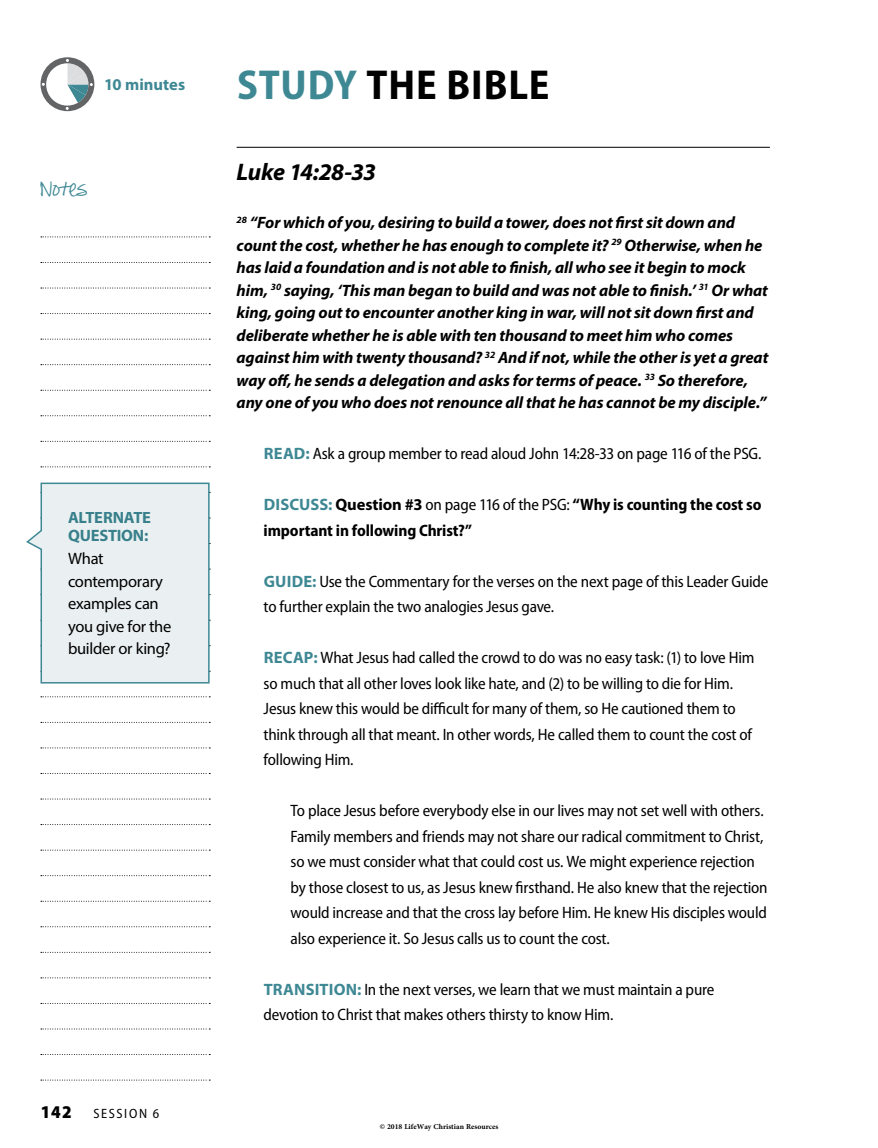
<style>
.page{position:relative;width:878px;height:1148px;background:#fff}
.page>*{position:absolute;margin:0;border:0;box-sizing:border-box;transform-origin:0 0}
.t1{font:700 semi-condensed 42px "Myriad Pro";letter-spacing:.02em;color:#000}
.t2{font:italic 700 24px "Myriad Pro";letter-spacing:-.025em;color:#000}
.t3{font:900 semi-condensed 18px "Myriad Pro";color:#000}
.t4{font:semi-condensed 16.5px/25.5px "Myriad Pro";letter-spacing:-.015em;color:#000}
.t5{font:italic 700 16.5px/22.5px "Myriad Pro";letter-spacing:-.005em;color:#000}
.t6{font:700 semi-condensed 16.5px/25.5px "Myriad Pro";letter-spacing:-.01em;color:#000}
.t7{font:16.5px/22.5px "Myriad Pro";letter-spacing:-.015em;color:#000}
.t8{font:700 16.5px/18px "Myriad Pro";letter-spacing:-.015em;color:#3e8894}
.t9{font:15px "Pea Alesa";letter-spacing:-.03em;color:#3e8894}
.t10{font:semi-condensed 13.5px "Myriad Pro";letter-spacing:.13em;color:#000}
.t11{font:700 10.5px "Adobe Arabic";color:#000}
.s1{color:#3e8894}
.s2{font-weight:700;font-stretch:normal;color:#3e8894}
.s3{font-stretch:normal;color:#3e8894}
.s4{font-stretch:normal}
.s5{font-weight:400}
</style>
<div class="page">
<svg style="left:41px;top:236px;width:169px;height:1px"></svg>
<svg style="left:41px;top:262px;width:169px;height:1px"></svg>
<svg style="left:41px;top:288px;width:169px;height:1px"></svg>
<svg style="left:41px;top:313px;width:169px;height:1px"></svg>
<svg style="left:41px;top:339px;width:169px;height:1px"></svg>
<svg style="left:41px;top:364px;width:169px;height:1px"></svg>
<svg style="left:41px;top:390px;width:169px;height:1px"></svg>
<svg style="left:41px;top:415px;width:169px;height:1px"></svg>
<svg style="left:41px;top:441px;width:169px;height:1px"></svg>
<svg style="left:41px;top:466px;width:169px;height:1px"></svg>
<svg style="left:41px;top:696px;width:169px;height:1px"></svg>
<svg style="left:41px;top:722px;width:169px;height:1px"></svg>
<svg style="left:41px;top:747px;width:169px;height:1px"></svg>
<svg style="left:41px;top:773px;width:169px;height:1px"></svg>
<svg style="left:41px;top:798px;width:169px;height:1px"></svg>
<svg style="left:41px;top:824px;width:169px;height:1px"></svg>
<svg style="left:41px;top:849px;width:169px;height:1px"></svg>
<svg style="left:41px;top:875px;width:169px;height:1px"></svg>
<svg style="left:41px;top:900px;width:169px;height:1px"></svg>
<svg style="left:41px;top:926px;width:169px;height:1px"></svg>
<svg style="left:41px;top:952px;width:169px;height:1px"></svg>
<svg style="left:41px;top:977px;width:169px;height:1px"></svg>
<svg style="left:41px;top:1003px;width:169px;height:1px"></svg>
<svg style="left:41px;top:1028px;width:169px;height:1px"></svg>
<svg style="left:41px;top:1054px;width:169px;height:1px"></svg>
<svg style="left:41px;top:1079px;width:169px;height:1px"></svg>
<svg style="left:26px;top:482px;width:184px;height:202px;background:#e6eeef"></svg>
<hr style="left:237px;top:147px;width:532px;height:1px;background:#000">
<svg style="left:40px;top:57px;width:54px;height:54px"></svg>
<p class="t8" style="left:104px;top:76px;width:83px">10 minutes</p>
<p class="t9" style="left:40px;top:187px;width:48px">Notes</p>
<p class="t8" style="left:68px;top:509px;width:84px">ALTERNATE<br>QUESTION:</p>
<p class="t7" style="left:68px;top:547px;width:105px">What contemporary examples can you give for the builder or king?</p>
<p class="t3" style="left:40px;top:1102px;width:33px">142</p>
<p class="t10" style="left:93px;top:1106px;width:67px">Sess ion 6</p>
<h1 class="t1" style="left:237px;top:61px;width:314px"><span class="s1">STUDY</span> THE BIBLE</h1>
<h2 class="t2" style="left:237px;top:159px;width:141px">Luke 14:28-33</h2>
<p class="t5" style="left:236px;top:211px;width:533px"><sup>28</sup> “For which of you, desiring to build a tower, does not first sit down and count the cost, whether he has enough to complete it? <sup>29</sup> Otherwise, when he has laid a foundation and is not able to finish, all who see it begin to mock him, <sup>30</sup> saying, ‘This man began to build and was not able to finish.’ <sup>31</sup> Or what king, going out to encounter another king in war, will not sit down first and deliberate whether he is able with ten thousand to meet him who comes against him with twenty thousand? <sup>32</sup> And if not, while the other is yet a great way off, he sends a delegation and asks for terms of peace. <sup>33</sup> So therefore, any one of you who does not renounce all that he has cannot be my disciple.”</p>
<p class="t4" style="left:264px;top:441px;width:499px"><span class="s2">READ:</span> Ask a group member to read aloud John 14:28-33 on page 116 of the PSG.</p>
<p class="t6" style="left:263px;top:492px;width:499px"><span class="s3">DISCUSS:</span> <span class="s4">Question #3</span> <span class="s5">on page 116 of the PSG:</span> <span class="s4">“</span>Why is counting the cost so important in following Christ?”</p>
<p class="t4" style="left:263px;top:569px;width:506px"><span class="s2">GUIDE:</span> Use the Commentary for the verses on the next page of this Leader Guide to further explain the two analogies Jesus gave.</p>
<p class="t4" style="left:263px;top:645px;width:492px"><span class="s2">RECAP:</span> What Jesus had called the crowd to do was no easy task: (1) to love Him so much that all other loves look like hate, and (2) to be willing to die for Him.<br>Jesus knew this would be difficult for many of them, so He cautioned them to think through all that meant. In other words, He called them to count the cost of following Him.</p>
<p class="t4" style="left:290px;top:798px;width:478px">To place Jesus before everybody else in our lives may not set well with others.<br>Family members and friends may not share our radical commitment to Christ, so we must consider what that could cost us. We might experience rejection by those closest to us, as Jesus knew firsthand. He also knew that the rejection would increase and that the cross lay before Him. He knew His disciples would also experience it. So Jesus calls us to count the cost.</p>
<p class="t4" style="left:263px;top:977px;width:452px"><span class="s2">TRANSITION:</span> In the next verses, we learn that we must maintain a pure devotion to Christ that makes others thirsty to know Him.</p>
<p class="t11" style="left:380px;top:1119px;width:120px">© 2018 LifeWay Christian Resources</p>
</div>
